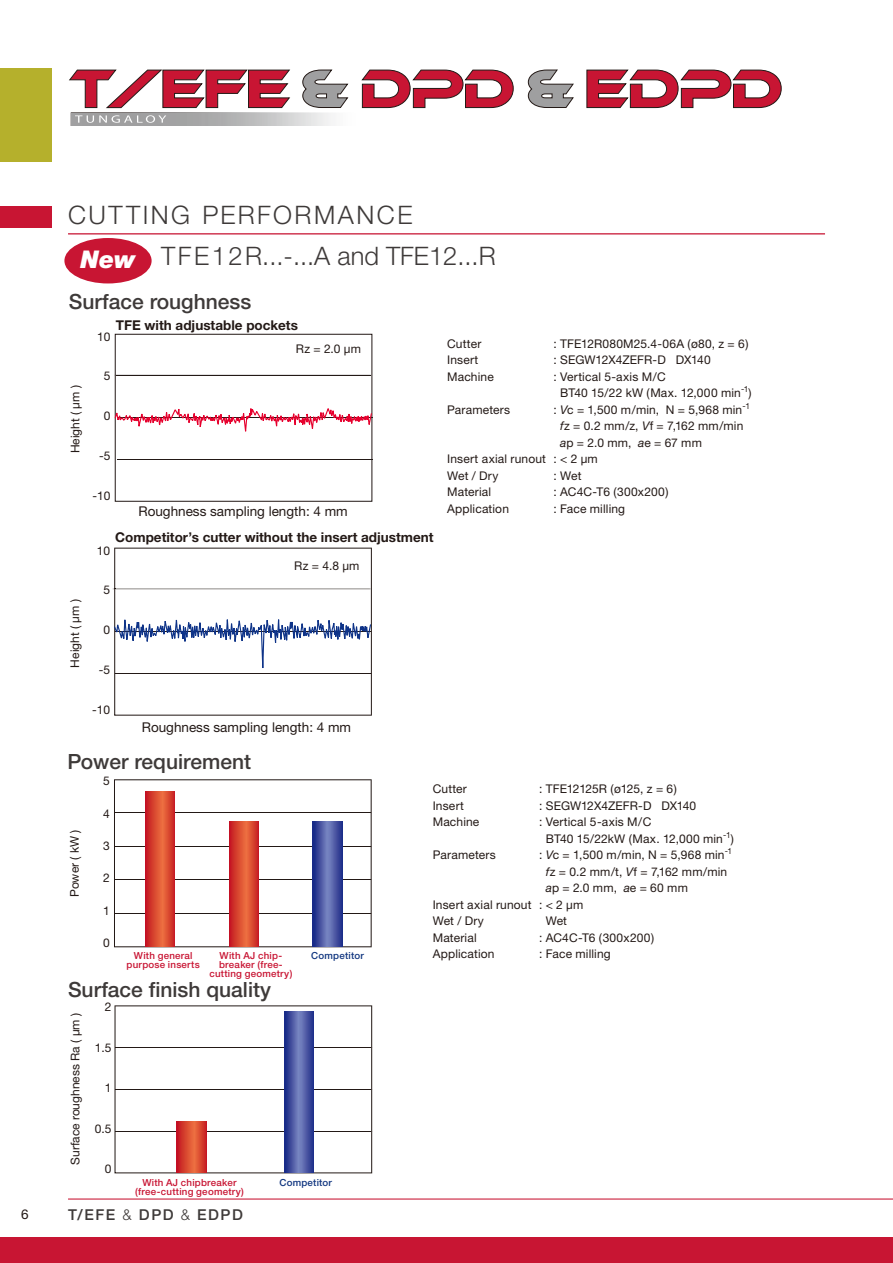
<style>
.page{position:relative;width:893px;height:1263px;background:#fff}
.page>*{position:absolute;margin:0;border:0;box-sizing:border-box;transform-origin:0 0}
.t1{font:300 25.5px "Helvetica Neue LTW1 G";color:#3e3a39}
.t2{font:300 25.5px "Helvetica Neue LTW1 G";letter-spacing:.095em;color:#3e3a39}
.t3{font:italic 900 24.45px "Helvetica Neue";color:#fff}
.t4{font:500 21px "Helvetica Neue LTW1 G";color:#3e3a39}
.t5{font:500 15px "Helvetica Neue LTW1 G";letter-spacing:.11em;color:#3e3a39}
.t6{font:700 13.5px "Helvetica Neue LTW1 G";color:#231916}
.t7{font:13.5px "Helvetica Neue LTW1 G";color:#231916}
.t8{font:12px "Helvetica Neue";letter-spacing:.01em;color:#231916}
.t9{font:12px/16.5px "Helvetica Neue LTW1 G";letter-spacing:.015em;color:#231916}
.t10{font:12px "Helvetica Neue";letter-spacing:-.01em;color:#231916}
.t11{font:500 9.75px/9px "Helvetica Neue";letter-spacing:.025em;color:#c81533;text-align:center}
.t12{font:500 9.75px "Helvetica Neue";letter-spacing:.02em;color:#10357f}
.s1{font-family:"Helvetica Neue LTW1 G";font-style:italic}
.s2{font-weight:300}
</style>
<div class="page">
<div style="left:0;top:68px;width:51px;height:94px;background:#b5b02c"></div>
<div style="left:0;top:1237px;width:893px;height:26px;background:#c81533"></div>
<hr style="left:68px;top:1199px;width:825px;height:1px;background:#c81533">
<svg style="left:75px;top:115px;width:91px;height:8px"></svg>
<svg style="left:69px;top:69px;width:221px;height:39px"></svg>
<svg style="left:302px;top:69px;width:47px;height:39px"></svg>
<svg style="left:361px;top:69px;width:153px;height:39px"></svg>
<svg style="left:527px;top:69px;width:47px;height:39px"></svg>
<svg style="left:586px;top:69px;width:196px;height:39px"></svg>
<hr style="left:68px;top:233px;width:757px;height:1px;background:#c81533">
<div style="left:0;top:206px;width:51px;height:21px;background:#c81533"></div>
<div style="left:65px;top:239px;width:86px;height:44px;background:#c81533;border-radius:50%"></div>
<div style="left:64px;top:238px;width:88px;height:45px;border:2px solid #c81533;border-radius:50%"></div>
<svg style="left:114px;top:779px;width:258px;height:168px"></svg>
<svg style="left:145px;top:792px;width:30px;height:155px;background:#d74430"></svg>
<svg style="left:229px;top:821px;width:30px;height:126px;background:#d74430"></svg>
<svg style="left:313px;top:822px;width:29px;height:125px;background:#4a57a3"></svg>
<svg style="left:115px;top:1005px;width:257px;height:168px"></svg>
<svg style="left:177px;top:1122px;width:29px;height:51px"></svg>
<svg style="left:284px;top:1012px;width:30px;height:161px;background:#4855a2"></svg>
<hr style="left:117px;top:460px;width:255px;height:1px;background:#231916">
<hr style="left:116px;top:375px;width:254px;height:1px;background:#231916">
<div style="left:115px;top:334px;width:257px;height:168px;border:1px solid #231916"></div>
<svg style="left:114px;top:392px;width:259px;height:52px"></svg>
<svg style="left:113px;top:548px;width:259px;height:168px"></svg>
<h1 class="t2" style="left:68px;top:206px;width:346px">CUTTING PERFORMANCE</h1>
<h2 class="t3" style="left:80px;top:244px;width:57px">New</h2>
<h1 class="t1" style="left:161px;top:247px;width:336px">TFE12R...-...A and TFE12...R</h1>
<h3 class="t4" style="left:69px;top:294px;width:184px">Surface roughness</h3>
<p class="t8" style="left:71px;top:453px;width:70px;rotate:-90deg">Height ( µm )</p>
<p class="t8" style="left:71px;top:668px;width:70px;rotate:-90deg">Height ( µm )</p>
<p class="t6" style="left:116px;top:320px;width:184px">TFE with adjustable pockets</p>
<p class="t8" style="left:97px;top:332px;width:15px">10</p>
<p class="t8" style="left:104px;top:372px;width:8px">5</p>
<p class="t8" style="left:104px;top:412px;width:8px">0</p>
<p class="t8" style="left:99px;top:451px;width:13px">-5</p>
<p class="t8" style="left:93px;top:491px;width:20px">-10</p>
<p class="t9" style="left:296px;top:342px;width:67px">Rz = 2.0 μm</p>
<p class="t7" style="left:138px;top:507px;width:211px">Roughness sampling length: 4 mm</p>
<p class="t6" style="left:115px;top:532px;width:320px">Competitor’s cutter without the insert adjustment</p>
<p class="t8" style="left:97px;top:546px;width:15px">10</p>
<p class="t8" style="left:103px;top:586px;width:8px">5</p>
<p class="t8" style="left:103px;top:626px;width:8px">0</p>
<p class="t8" style="left:99px;top:665px;width:13px">-5</p>
<p class="t8" style="left:92px;top:705px;width:20px">-10</p>
<p class="t9" style="left:294px;top:559px;width:67px">Rz = 4.8 μm</p>
<p class="t7" style="left:142px;top:722px;width:211px">Roughness sampling length: 4 mm</p>
<h3 class="t4" style="left:68px;top:754px;width:185px">Power requirement</h3>
<p class="t9" style="left:447px;top:337px;width:48px">Cutter<br>Insert<br>Machine</p>
<p class="t9" style="left:447px;top:403px;width:65px">Parameters</p>
<p class="t9" style="left:447px;top:452px;width:100px">Insert axial runout<br>Wet / Dry<br>Material<br>Application</p>
<p class="t8" style="left:553px;top:339px;width:196px">: TFE12R080M25.4-06A (ø80, z = 6)</p>
<p class="t8" style="left:553px;top:356px;width:159px">: SEGW12X4ZEFR-D DX140</p>
<p class="t8" style="left:553px;top:372px;width:114px">: Vertical 5-axis M/C</p>
<p class="t8" style="left:560px;top:389px;width:193px">BT40 15/22 kW (Max. 12,000 min<sup>-1</sup>)</p>
<p class="t8" style="left:553px;top:405px;width:198px">: <span class="s1">V</span>c = 1,500 m/min, N = 5,968 min<sup>-1</sup></p>
<p class="t8" style="left:560px;top:422px;width:185px"><span class="s1">f</span>z = 0.2 mm/z, <span class="s1">V</span>f = 7,162 mm/min</p>
<p class="t8" style="left:560px;top:438px;width:143px"><span class="s1">a</span>p = 2.0 mm, <span class="s1">a</span>e = 67 mm</p>
<p class="t8" style="left:553px;top:455px;width:46px">: &lt; 2 µm</p>
<p class="t8" style="left:553px;top:471px;width:30px">: Wet</p>
<p class="t8" style="left:553px;top:488px;width:117px">: AC4C-T6 (300x200)</p>
<p class="t8" style="left:553px;top:504px;width:73px">: Face milling</p>
<p class="t8" style="left:70px;top:897px;width:69px;rotate:-90deg">Power ( kW )</p>
<p class="t8" style="left:103px;top:777px;width:8px">5</p>
<p class="t8" style="left:103px;top:809px;width:8px">4</p>
<p class="t8" style="left:103px;top:841px;width:8px">3</p>
<p class="t8" style="left:103px;top:874px;width:8px">2</p>
<p class="t8" style="left:103px;top:906px;width:8px">1</p>
<p class="t8" style="left:103px;top:939px;width:8px">0</p>
<p class="t11" style="left:127px;top:952px;width:75px">With general purpose inserts</p>
<p class="t11" style="left:209px;top:952px;width:85px">With AJ chip&shy;breaker (free&shy;cutting geometry)</p>
<h3 class="t4" style="left:68px;top:982px;width:204px">Surface finish quality</h3>
<p class="t8" style="left:105px;top:1003px;width:8px">2</p>
<p class="t8" style="left:95px;top:1043px;width:18px">1.5</p>
<p class="t8" style="left:105px;top:1084px;width:8px">1</p>
<p class="t8" style="left:95px;top:1124px;width:18px">0.5</p>
<p class="t8" style="left:105px;top:1165px;width:8px">0</p>
<p class="t8" style="left:71px;top:1165px;width:153px;rotate:-90deg">Surface roughness Ra ( µm )</p>
<p class="t10" style="left:539px;top:785px;width:139px">: TFE12125R (ø125, z = 6)</p>
<p class="t8" style="left:539px;top:801px;width:159px">: SEGW12X4ZEFR-D DX140</p>
<p class="t8" style="left:539px;top:818px;width:114px">: Vertical 5-axis M/C</p>
<p class="t8" style="left:546px;top:834px;width:190px">BT40 15/22kW (Max. 12,000 min<sup>-1</sup>)</p>
<p class="t8" style="left:539px;top:851px;width:195px">: <span class="s1">V</span>c = 1,500 m/min, N = 5,968 min<sup>-1</sup></p>
<p class="t8" style="left:546px;top:867px;width:183px"><span class="s1">f</span>z = 0.2 mm/t, <span class="s1">V</span>f = 7,162 mm/min</p>
<p class="t8" style="left:546px;top:884px;width:144px"><span class="s1">a</span>p = 2.0 mm, <span class="s1">a</span>e = 60 mm</p>
<p class="t8" style="left:539px;top:900px;width:46px">: &lt; 2 µm</p>
<p class="t8" style="left:546px;top:917px;width:23px">Wet</p>
<p class="t8" style="left:539px;top:933px;width:117px">: AC4C-T6 (300x200)</p>
<p class="t9" style="left:433px;top:782px;width:48px">Cutter<br>Insert<br>Machine</p>
<p class="t9" style="left:433px;top:848px;width:65px">Parameters</p>
<p class="t9" style="left:433px;top:898px;width:100px">Insert axial runout<br>Wet / Dry<br>Material<br>Application</p>
<p class="t12" style="left:311px;top:952px;width:54px">Competitor</p>
<p class="t8" style="left:539px;top:950px;width:73px">: Face milling</p>
<p class="t11" style="left:135px;top:1180px;width:110px">With AJ chipbreaker (free-cutting geometry)</p>
<p class="t7" style="left:21px;top:1210px;width:9px">6</p>
<p class="t5" style="left:68px;top:1210px;width:176px">T/EFE <span class="s2">&amp;</span> DPD <span class="s2">&amp;</span> EDPD</p>
<p class="t12" style="left:279px;top:1179px;width:54px">Competitor</p>
</div>
